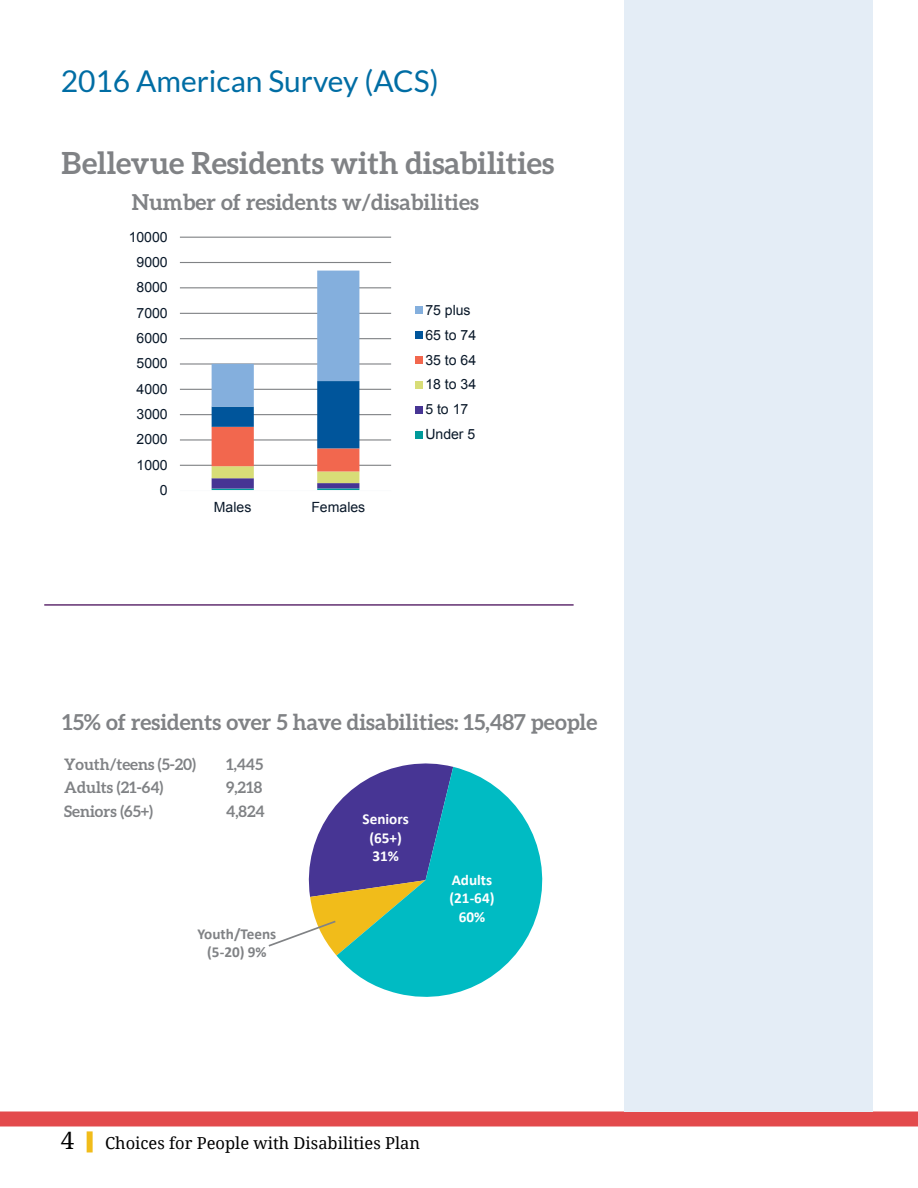
<style>
.page{position:relative;width:918px;height:1188px;background:#fff}
.page>*{position:absolute;margin:0;border:0;box-sizing:border-box;transform-origin:0 0}
.t1{font:700 30.45px "Aleo";color:#808285}
.subhead{font:30px "Lato";color:#006da4}
.t2{font:24px "Droid Serif";color:#000}
.t3{font:700 21.9px "Aleo";color:#808285}
.t4{font:16.5px "Droid Serif";color:#000}
.t5{font:700 15.75px "Aleo";color:#808285}
.t6{font:700 15.15px/18.3px "Calibri";color:#fff;text-align:center}
.t7{font:700 15.15px/18.1px "Calibri";color:#808285;text-align:center}
.t8{font:14.1px/24.9px "Arial";letter-spacing:.005em;color:#091829}
</style>
<div class="page">
<div style="left:87px;top:1131px;width:6px;height:21px;background:#f1bc1a"></div>
<div style="left:0;top:1112px;width:918px;height:14px;background:#e34a4c"></div>
<svg style="left:337px;top:767px;width:206px;height:230px;fill:#00bbc3"></svg>
<svg style="left:268px;top:763px;width:185px;height:193px"></svg>
<hr style="left:180px;top:465px;width:211px;height:1px;background:#808285">
<hr style="left:180px;top:439px;width:211px;height:2px;background:#808285">
<hr style="left:180px;top:414px;width:211px;height:1px;background:#808285">
<hr style="left:180px;top:389px;width:211px;height:1px;background:#808285">
<hr style="left:180px;top:363px;width:211px;height:2px;background:#808285">
<hr style="left:180px;top:338px;width:211px;height:1px;background:#808285">
<hr style="left:180px;top:313px;width:211px;height:1px;background:#808285">
<hr style="left:180px;top:287px;width:211px;height:1px;background:#808285">
<hr style="left:180px;top:262px;width:211px;height:1px;background:#808285">
<hr style="left:180px;top:237px;width:211px;height:1px;background:#808285">
<hr style="left:317px;top:488px;width:42px;height:3px;background:#009a9a">
<hr style="left:212px;top:489px;width:42px;height:2px;background:#009a9a">
<svg style="left:212px;top:271px;width:147px;height:218px"></svg>
<hr style="left:180px;top:490px;width:211px;height:1px;background:#fafbfc">
<div style="left:415px;top:307px;width:7px;height:7px;background:#84afdd"></div>
<div style="left:415px;top:332px;width:7px;height:7px;background:#00559b"></div>
<div style="left:415px;top:356px;width:7px;height:8px;background:#f2674e"></div>
<div style="left:415px;top:381px;width:7px;height:8px;background:#d8dd77"></div>
<div style="left:415px;top:406px;width:7px;height:8px;background:#473594"></div>
<div style="left:415px;top:431px;width:7px;height:7px;background:#009a9a"></div>
<hr style="left:44px;top:604px;width:530px;height:2px;background:#612f70">
<div style="left:624px;top:0;width:248px;height:1112px;background:#e4edf6"></div>
<p class="subhead" style="left:61px;top:64px;width:379px">2016 American Survey (ACS)</p>
<p class="t1" style="left:61px;top:145px;width:494px">Bellevue Residents with disabilities</p>
<p class="t3" style="left:132px;top:189px;width:349px">Number of residents w/disabilities</p>
<p class="t8" style="left:129px;top:225px;width:41px">10000</p>
<p class="t8" style="left:137px;top:250px;width:33px">9000</p>
<p class="t8" style="left:137px;top:275px;width:33px">8000</p>
<p class="t8" style="left:137px;top:301px;width:33px">7000</p>
<p class="t8" style="left:137px;top:326px;width:33px">6000</p>
<p class="t8" style="left:137px;top:351px;width:33px">5000</p>
<p class="t8" style="left:137px;top:377px;width:33px">4000</p>
<p class="t8" style="left:137px;top:402px;width:33px">3000</p>
<p class="t8" style="left:137px;top:427px;width:33px">2000</p>
<p class="t8" style="left:137px;top:453px;width:33px">1000</p>
<p class="t8" style="left:160px;top:478px;width:9px">0</p>
<p class="t8" style="left:214px;top:495px;width:39px">Males</p>
<p class="t8" style="left:311px;top:495px;width:55px">Females</p>
<p class="t8" style="left:425px;top:297px;width:52px">75 plus<br>65 to 74<br>35 to 64<br>18 to 34<br>5 to 17<br>Under 5</p>
<p class="t3" style="left:62px;top:710px;width:537px">15% of residents over 5 have disabilities: 15,487 people</p>
<p class="t5" style="left:64px;top:755px;width:133px">Youth/teens (5-20)</p>
<p class="t5" style="left:226px;top:755px;width:39px">1,445</p>
<p class="t5" style="left:64px;top:779px;width:101px">Adults (21-64)</p>
<p class="t5" style="left:226px;top:779px;width:38px">9,218</p>
<p class="t5" style="left:64px;top:802px;width:90px">Seniors (65+)</p>
<p class="t5" style="left:226px;top:802px;width:40px">4,824</p>
<p class="t7" style="left:198px;top:925px;width:80px">Youth/Teens (5-20) 9%</p>
<p class="t6" style="left:363px;top:810px;width:48px">Seniors (65+)<br>31%</p>
<p class="t6" style="left:450px;top:871px;width:46px">Adults (21-64)<br>60%</p>
<h3 class="t2" style="left:61px;top:1124px;width:15px">4</h3>
<p class="t4" style="left:105px;top:1132px;width:316px">Choices for People with Disabilities Plan</p>
</div>
